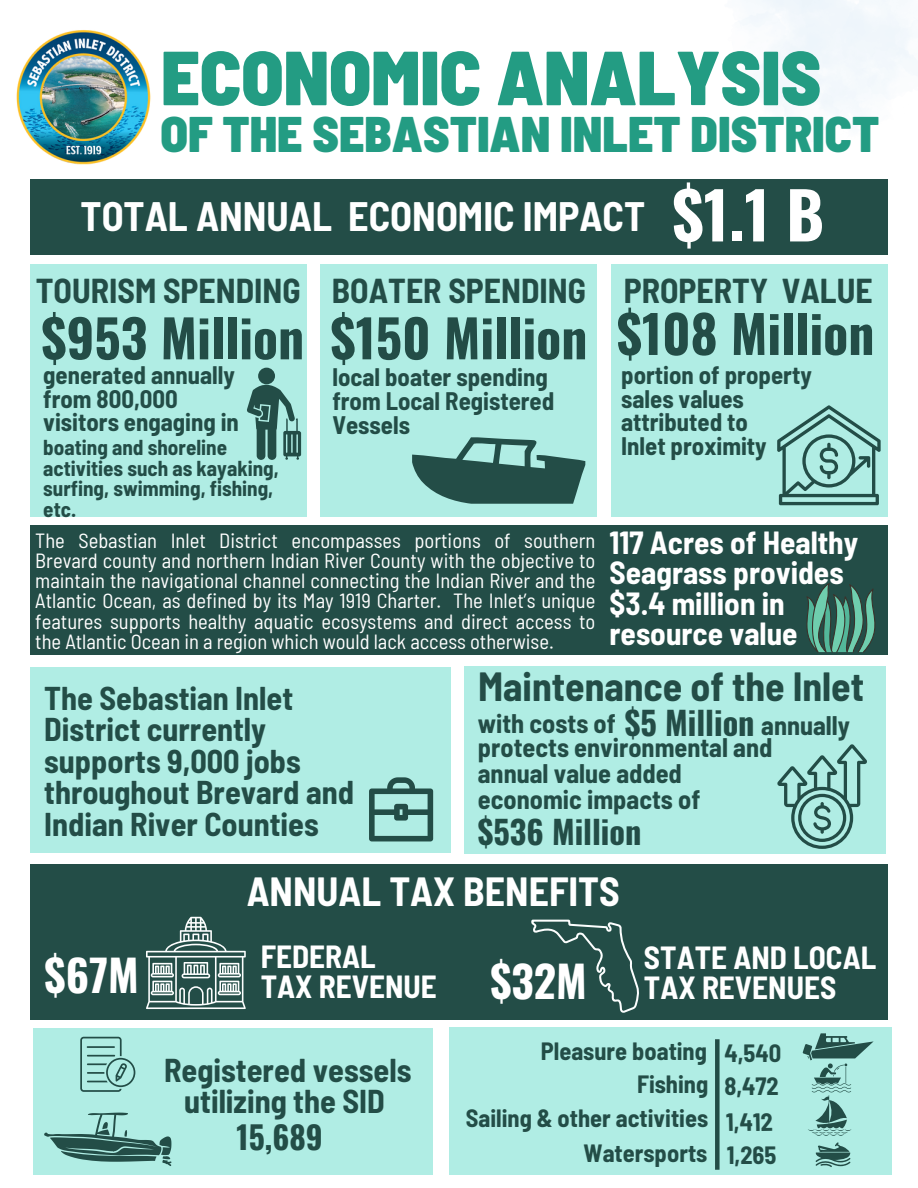
<style>
.page{position:relative;width:918px;height:1188px;background:#fff}
.page>*{position:absolute;margin:0;border:0;box-sizing:border-box;transform-origin:0 0}
.t1{font:900 semi-condensed 76.5px "Barlow";color:#239c83}
.t2{font:700 64.5px "Oswald";color:#fff}
.t3{font:700 51.75px "Oswald";color:#234d47}
.t4{font:900 semi-condensed 49.95px "Barlow";color:#239c83}
.t5{font:700 43.5px "Oswald";color:#fff}
.t6{font:700 semi-condensed 40.2px "Barlow";color:#fff}
.t7{font:700 semi-condensed 39.75px "Barlow";color:#234d47}
.t8{font:700 semi-condensed 39.75px "Barlow";color:#fff}
.t9{font:700 35.25px "Oswald";color:#234d47}
.t10{font:700 semi-condensed 33.75px "Barlow";color:#234d47}
.t11{font:700 semi-condensed 32.25px/31.5px "Barlow";color:#234d47}
.t12{font:700 32.25px "Oswald";color:#234d47}
.t13{font:700 31.65px "Oswald";color:#234d47}
.t14{font:700 semi-condensed 31.35px/30.2px "Barlow";color:#fff}
.t15{font:700 semi-condensed 26.25px/25.8px "Barlow";color:#234d47}
.t16{font:700 semi-condensed 24.75px/23.7px "Barlow";color:#234d47}
.t17{font:700 semi-condensed 24.45px "Barlow";color:#234d47}
.t18{font:700 semi-condensed 21.15px/20.7px "Barlow";color:#234d47}
.t19{font:semi-condensed 20.55px/20.2px "Barlow";color:#fff;text-align:justify}
</style>
<div class="page">
<div style="left:30px;top:526px;width:858px;height:129px;background:#234d47"></div>
<div style="left:30px;top:179px;width:858px;height:75px;background:#234d47"></div>
<div style="left:30px;top:265px;width:277px;height:252px;background:#b0ede4"></div>
<div style="left:321px;top:265px;width:276px;height:252px;background:#b0ede4"></div>
<div style="left:611px;top:265px;width:277px;height:252px;background:#b0ede4"></div>
<div style="left:258px;top:368px;width:17px;height:16px;background:#234d47;border-radius:50%"></div>
<svg style="left:247px;top:383px;width:54px;height:77px"></svg>
<svg style="left:412px;top:437px;width:173px;height:67px"></svg>
<svg style="left:777px;top:405px;width:104px;height:100px"></svg>
<div style="left:30px;top:667px;width:421px;height:186px;background:#b0ede4"></div>
<div style="left:30px;top:865px;width:858px;height:155px;background:#234d47"></div>
<div style="left:33px;top:1029px;width:400px;height:146px;background:#b0ede4"></div>
<div style="left:449px;top:1028px;width:442px;height:147px;background:#b0ede4"></div>
<svg style="left:369px;top:777px;width:64px;height:64px"></svg>
<svg style="left:44px;top:1113px;width:128px;height:53px"></svg>
<svg style="left:146px;top:917px;width:100px;height:92px"></svg>
<svg style="left:531px;top:920px;width:108px;height:93px"></svg>
<svg style="left:816px;top:1142px;width:34px;height:25px"></svg>
<svg style="left:803px;top:1033px;width:71px;height:103px"></svg>
<svg style="left:80px;top:1037px;width:55px;height:55px"></svg>
<div style="left:715px;top:1039px;width:5px;height:131px;background:#234d47"></div>
<div style="left:465px;top:666px;width:421px;height:187px;background:#b0ede4"></div>
<svg style="left:777px;top:744px;width:90px;height:105px"></svg>
<img style="left:16px;top:30px;width:135px;height:135px">
<svg style="left:806px;top:583px;width:70px;height:70px"></svg>
<p class="t1" style="left:161px;top:29px;width:662px">ECONOMIC ANALYSIS</p>
<p class="t4" style="left:160px;top:102px;width:720px">OF THE SEBASTIAN INLET DISTRICT</p>
<p class="t6" style="left:81px;top:191px;width:566px">TOTAL ANNUAL ECONOMIC IMPACT</p>
<p class="t2" style="left:672px;top:165px;width:153px">$1.1 B</p>
<p class="t10" style="left:36px;top:269px;width:266px">TOURISM SPENDING</p>
<p class="t10" style="left:332px;top:269px;width:256px">BOATER SPENDING</p>
<p class="t10" style="left:624px;top:269px;width:251px">PROPERTY VALUE</p>
<p class="t3" style="left:41px;top:298px;width:264px">$953 Million</p>
<p class="t3" style="left:330px;top:298px;width:258px">$150 Million</p>
<p class="t3" style="left:617px;top:293px;width:259px">$108 Million</p>
<p class="t16" style="left:43px;top:362px;width:197px">generated annually from 800,000 visitors engaging in</p>
<p class="t16" style="left:332px;top:365px;width:223px">local boater spending from Local Registered<br>Vessels</p>
<p class="t16" style="left:621px;top:362px;width:192px">portion of property sales values attributed to</p>
<p class="t16" style="left:621px;top:433px;width:147px">Inlet proximity</p>
<p class="t18" style="left:43px;top:436px;width:237px">boating and shoreline activities such as kayaking,</p>
<p class="t18" style="left:43px;top:477px;width:232px">surfing, swimming, fishing, etc.</p>
<p class="t19" style="left:35px;top:529px;width:562px">The Sebastian Inlet District encompasses portions of southern Brevard county and northern Indian River County with the objective to maintain the navigational channel connecting the Indian River and the Atlantic Ocean, as defined by its May 1919 Charter. The Inlet’s unique features supports healthy aquatic ecosystems and direct access to the Atlantic Ocean in a region which would lack access otherwise.</p>
<p class="t14" style="left:610px;top:527px;width:250px">117 Acres of Healthy<br>Seagrass provides $3.4 million in resource value</p>
<p class="t11" style="left:44px;top:681px;width:311px">The Sebastian Inlet<br>District currently supports 9,000 jobs throughout Brevard and<br>Indian River Counties</p>
<p class="t7" style="left:486px;top:658px;width:291px">FIND INVESTMENT</p>
<p class="t15" style="left:483px;top:710px;width:107px">in the ICW</p>
<p class="t9" style="left:625px;top:699px;width:161px">$1.1 Million</p>
<p class="t15" style="left:486px;top:746px;width:236px">avoids lost revenue of</p>
<p class="t9" style="left:486px;top:760px;width:162px">$1.2 Billion</p>
<p class="t7" style="left:478px;top:661px;width:388px">Maintenance of the Inlet</p>
<p class="t15" style="left:478px;top:710px;width:139px">with costs of</p>
<p class="t12" style="left:625px;top:698px;width:131px">$5 Million</p>
<p class="t15" style="left:478px;top:734px;width:296px">protects environmental and annual value added economic impacts of</p>
<p class="t12" style="left:478px;top:806px;width:165px">$536 Million</p>
<p class="t15" style="left:761px;top:712px;width:90px">annually</p>
<p class="t15" style="left:653px;top:779px;width:41px">and</p>
<p class="t9" style="left:483px;top:800px;width:82px">7,300</p>
<p class="t15" style="left:571px;top:816px;width:46px">jobs</p>
<p class="t8" style="left:247px;top:866px;width:375px">ANNUAL TAX BENEFITS</p>
<p class="t14" style="left:261px;top:940px;width:117px">FEDERAL</p>
<p class="t14" style="left:261px;top:971px;width:178px">TAX REVENUE</p>
<p class="t14" style="left:644px;top:941px;width:234px">STATE AND LOCAL<br>TAX REVENUES</p>
<p class="t5" style="left:45px;top:942px;width:96px">$67M</p>
<p class="t5" style="left:490px;top:947px;width:98px">$32M</p>
<p class="t17" style="left:541px;top:1035px;width:168px">Pleasure boating</p>
<p class="t17" style="left:637px;top:1069px;width:73px">Fishing</p>
<p class="t17" style="left:466px;top:1102px;width:244px">Sailing &amp; other activities</p>
<p class="t17" style="left:584px;top:1137px;width:125px">Watersports</p>
<p class="t17" style="left:724px;top:1037px;width:58px">4,540</p>
<p class="t17" style="left:724px;top:1071px;width:56px">8,472</p>
<p class="t17" style="left:726px;top:1107px;width:48px;rotate:-1deg">1,412</p>
<p class="t17" style="left:727px;top:1139px;width:51px">1,265</p>
<p class="t11" style="left:164px;top:1053px;width:249px;text-align:center">Registered vessels utilizing the SID</p>
<p class="t13" style="left:237px;top:1113px;width:88px">15,689</p>
</div>
